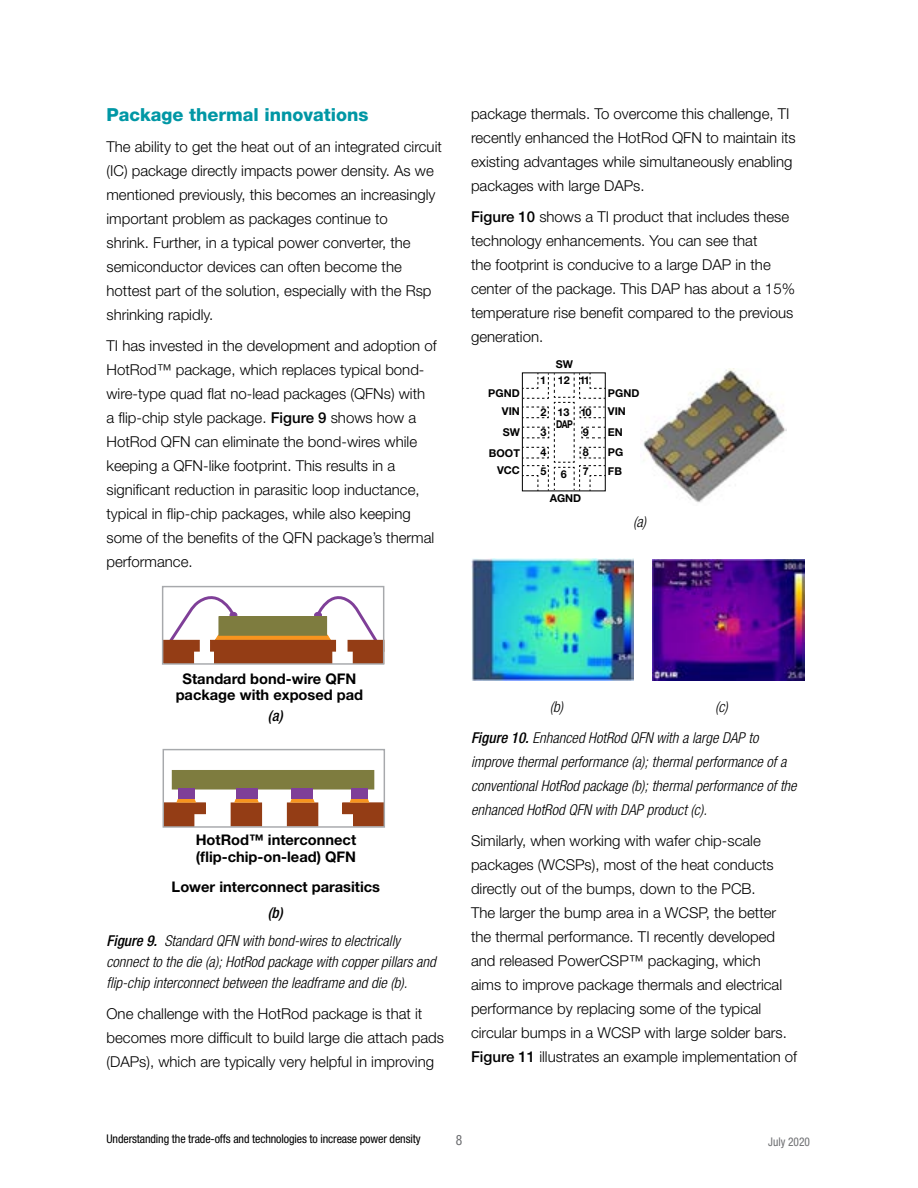
<style>
.page{position:relative;width:918px;height:1188px;background:#fff}
.page>*{position:absolute;margin:0;border:0;box-sizing:border-box;transform-origin:0 0}
.t1{font:800 18px "Helvetica Neue LT Std";color:#0097a5}
.t2{font:300 15px/24px "Helvetica Neue LT Std";color:#000}
.t3{font:italic 300 condensed 15px/24px "Helvetica Neue LT Std";color:#000}
.t4{font:italic 500 condensed 15px "Helvetica Neue LT Std";color:#000}
.t5{font:700 14.7px/16.2px "Helvetica Neue LT Std";color:#000;text-align:center}
.t6{font:condensed 14.25px "Helvetica Neue LT Std";color:#6d6e71;scale:.95 1}
.t7{font:condensed 12px "Helvetica Neue LT Std";letter-spacing:-.01em;color:#000}
.t8{font:condensed 12px "Helvetica Neue LT Std";color:#6d6e71;scale:.95 1}
.t9{font:700 10.8px/20px "Helvetica Neue LT Std";color:#000;text-align:right}
.t10{font:700 10.8px "Helvetica Neue LT Std";color:#000;scale:.79 1}
.s1{font-weight:500}
</style>
<div class="page">
<img style="left:640px;top:368px;width:146px;height:135px">
<img style="left:471px;top:558px;width:163px;height:123px">
<img style="left:652px;top:559px;width:153px;height:122px">
<svg style="left:522px;top:373px;width:84px;height:118px"></svg>
<div style="left:172px;top:771px;width:202px;height:18px;background:#7e7c3f"></div>
<div style="left:172px;top:770px;width:202px;height:20px;border:1px solid #7e7c3f"></div>
<div style="left:215px;top:651px;width:117px;height:12px;background:#943d15"></div>
<div style="left:343px;top:803px;width:41px;height:11px;background:#943d15"></div>
<div style="left:342px;top:802px;width:43px;height:12px;border:1px solid #943d15"></div>
<div style="left:354px;top:814px;width:30px;height:12px;background:#943d15"></div>
<div style="left:353px;top:813px;width:32px;height:14px;border:1px solid #943d15"></div>
<div style="left:287px;top:803px;width:31px;height:23px;background:#943d15"></div>
<div style="left:231px;top:803px;width:31px;height:23px;background:#943d15"></div>
<div style="left:164px;top:803px;width:41px;height:11px;background:#943d15"></div>
<div style="left:163px;top:802px;width:43px;height:12px;border:1px solid #943d15"></div>
<div style="left:164px;top:814px;width:30px;height:12px;background:#943d15"></div>
<svg style="left:164px;top:587px;width:221px;height:66px"></svg>
<div style="left:178px;top:788px;width:17px;height:11px;background:#7f3f98"></div>
<svg style="left:176px;top:799px;width:20px;height:4px"></svg>
<div style="left:351px;top:788px;width:17px;height:11px;background:#7f3f98"></div>
<svg style="left:350px;top:799px;width:19px;height:4px"></svg>
<div style="left:236px;top:788px;width:21px;height:11px;background:#7f3f98"></div>
<svg style="left:234px;top:799px;width:25px;height:4px"></svg>
<div style="left:292px;top:788px;width:21px;height:11px;background:#7f3f98"></div>
<svg style="left:290px;top:799px;width:25px;height:4px"></svg>
<div style="left:219px;top:617px;width:108px;height:18px;background:#7e7c3f"></div>
<div style="left:218px;top:616px;width:109px;height:20px;border:1px solid #7e7c3f"></div>
<div style="left:348px;top:640px;width:36px;height:11px;background:#943d15"></div>
<div style="left:353px;top:651px;width:31px;height:12px;background:#943d15"></div>
<div style="left:163px;top:640px;width:36px;height:11px;background:#943d15"></div>
<div style="left:163px;top:640px;width:37px;height:12px;border:1px solid #943d15"></div>
<div style="left:163px;top:651px;width:31px;height:12px;background:#943d15"></div>
<div style="left:162px;top:586px;width:222px;height:79px;border:1px solid #a7a9ac"></div>
<div style="left:163px;top:749px;width:222px;height:79px;border:1px solid #a7a9ac"></div>
<p class="t1" style="left:106px;top:104px;width:264px">Package thermal innovations</p>
<p class="t2" style="left:106px;top:134px;width:337px">The ability to get the heat out of an integrated circuit (IC) package directly impacts power density. As we mentioned previously, this becomes an increasingly important problem as packages continue to<br>shrink. Further, in a typical power converter, the semiconductor devices can often become the hottest part of the solution, especially with the Rsp shrinking rapidly.</p>
<p class="t2" style="left:106px;top:333px;width:332px">TI has invested in the development and adoption of HotRod™ package, which replaces typical bond&shy;wire-type quad flat no-lead packages (QFNs) with a flip-chip style package. <span class="s1">Figure 9</span> shows how a HotRod QFN can eliminate the bond-wires while keeping a QFN-like footprint. This results in a significant reduction in parasitic loop inductance, typical in flip-chip packages, while also keeping some of the benefits of the QFN package’s thermal performance.</p>
<p class="t2" style="left:471px;top:101px;width:326px">package thermals. To overcome this challenge, TI recently enhanced the HotRod QFN to maintain its existing advantages while simultaneously enabling packages with large DAPs.</p>
<p class="t2" style="left:471px;top:204px;width:326px"><span class="s1">Figure 10</span> shows a TI product that includes these technology enhancements. You can see that<br>the footprint is conducive to a large DAP in the center of the package. This DAP has about a 15% temperature rise benefit compared to the previous generation.</p>
<p class="t9" style="left:488px;top:384px;width:33px;line-height:18.6px">PGND<br>VIN</p>
<p class="t9" style="left:489px;top:421px;width:33px;line-height:21.3px">SW<br>BOOT</p>
<p class="t9" style="left:497px;top:460px;width:24px">VCC</p>
<p class="t9" style="left:540px;top:355px;width:34px;line-height:16.6px">SW<br>1 12</p>
<p class="t9" style="left:558px;top:402px;width:14px">13</p>
<p class="t9" style="left:580px;top:370px;width:12px">11</p>
<p class="t9" style="left:541px;top:402px;width:8px;text-align:justify">2<br>3<br>4</p>
<p class="t9" style="left:541px;top:461px;width:8px">5</p>
<p class="t9" style="left:580px;top:402px;width:13px;text-align:left">10<br>9<br>8</p>
<p class="t10" style="left:556px;top:418px;width:23px">DAP</p>
<p class="t9" style="left:561px;top:464px;width:8px">6</p>
<p class="t9" style="left:583px;top:461px;width:8px">7</p>
<p class="t9" style="left:550px;top:488px;width:33px">AGND</p>
<p class="t9" style="left:608px;top:383px;width:33px">PGND</p>
<p class="t9" style="left:608px;top:400px;width:19px;line-height:20.7px;text-align:left">VIN<br>EN<br>PG</p>
<p class="t9" style="left:608px;top:461px;width:16px">FB</p>
<p class="t3" style="left:633px;top:510px;width:15px">(a)</p>
<p class="t5" style="left:176px;top:670px;width:189px">Standard bond-wire QFN package with exposed pad</p>
<p class="t4" style="left:268px;top:707px;width:16px">(a)</p>
<p class="t5" style="left:196px;top:832px;width:162px;text-align:left">HotRod™ interconnect (flip-chip-on-lead) QFN</p>
<p class="t5" style="left:172px;top:878px;width:210px">Lower interconnect parasitics</p>
<p class="t3" style="left:106px;top:899px;width:295px;line-height:27.9px;text-indent:161px"><span class="s1">(b)<br>Figure 9.</span> Standard QFN with bond-wires to electrically</p>
<p class="t3" style="left:106px;top:952px;width:331px;line-height:21px">connect to the die (a); HotRod package with copper pillars and flip-chip interconnect between the leadframe and die (b).</p>
<p class="t2" style="left:106px;top:1001px;width:339px">One challenge with the HotRod package is that it becomes more difficult to build large die attach pads (DAPs), which are typically very helpful in improving</p>
<p class="t3" style="left:471px;top:692px;width:289px;line-height:30.9px;text-indent:244px">(c)<br><span class="s1">Figure 10.</span> Enhanced HotRod QFN with a large DAP to</p>
<p class="t3" style="left:471px;top:750px;width:327px">improve thermal performance (a); thermal performance of a conventional HotRod package (b); thermal performance of the enhanced HotRod QFN with DAP product (c).</p>
<p class="t2" style="left:471px;top:828px;width:328px">Similarly, when working with wafer chip-scale packages (WCSPs), most of the heat conducts directly out of the bumps, down to the PCB.<br>The larger the bump area in a WCSP, the better the thermal performance. TI recently developed and released PowerCSP™ packaging, which<br>aims to improve package thermals and electrical performance by replacing some of the typical circular bumps in a WCSP with large solder bars.<br><span class="s1">Figure 11</span> illustrates an example implementation of</p>
<p class="t3" style="left:550px;top:695px;width:15px">(b)</p>
<p class="t7" style="left:106px;top:1132px;width:316px">Understanding the trade-offs and technologies to increase power density</p>
<p class="t6" style="left:456px;top:1132px;width:8px">8</p>
<p class="t8" style="left:768px;top:1135px;width:45px">July 2020</p>
</div>
